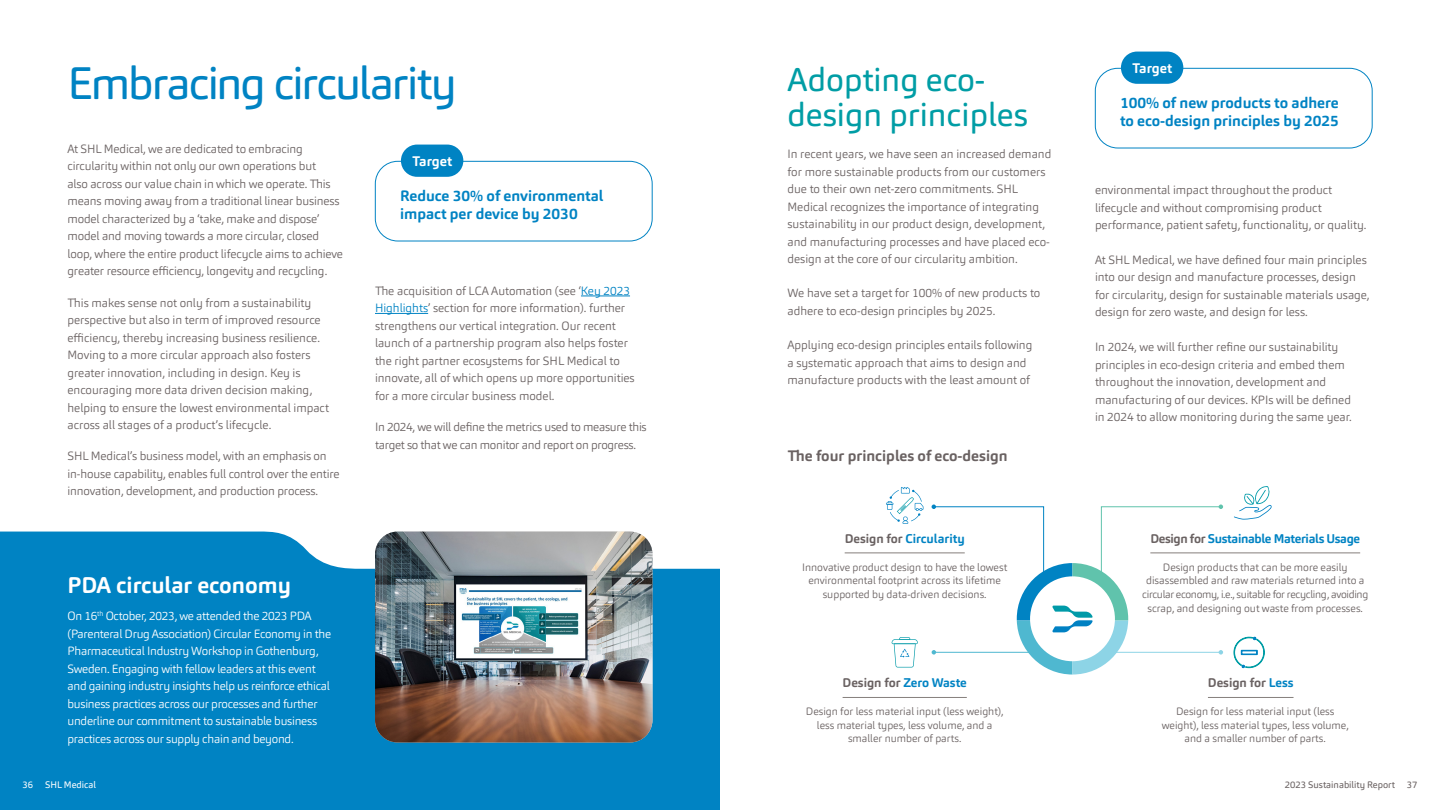
<style>
.page{position:relative;width:1440px;height:810px;background:#fff}
.page>*{position:absolute;margin:0;border:0;box-sizing:border-box;transform-origin:0 0}
.t1{font:45px "Carnas";letter-spacing:-.04em;color:#0083c3}
.t2{font:32.5px/35px "Carnas";color:#009da5}
.t3{font:700 22.5px "Carnas";color:#fff}
.t4{font:700 15px/17.5px "Carnas";color:#0083c3}
.t5{font:700 15px "Carnas";color:#6a6262}
.t6{font:700 13.75px "Carnas";color:#fff}
.t7{font:700 12.5px "Carnas";letter-spacing:-.025em;color:#0083c3}
.t8{font:700 12.5px "Carnas";color:#6a6262}
.t9{font:700 12.5px "Carnas";color:#0083c3}
.t10{font:300 11.88px/17.5px "Carnas";color:#6a6262}
.t11{font:300 11.88px/17.5px "Carnas";letter-spacing:-.02em;color:#fff}
.t12{font:300 11.88px/17.5px "Carnas";letter-spacing:-.02em;color:#6a6262}
.t13{font:300 10.62px/13.8px "Carnas";color:#6a6262;text-align:center}
.t14{font:9.38px "Carnas";color:#6a6262}
.t15{font:9.38px "Carnas";color:#fff}
.s1{color:#0083c3}
.s2{color:#6a6262}
</style>
<div class="page">
<hr style="left:581px;top:296px;width:49px;height:1px;background:#0083c3">
<hr style="left:375px;top:313px;width:53px;height:1px;background:#0083c3">
<div style="left:0;top:531px;width:720px;height:279px;background:#0083c3"></div>
<img style="left:375px;top:532px;width:277px;height:210px">
<div style="left:375px;top:161px;width:277px;height:80px;border:1px solid #0083c3;border-radius:22px"></div>
<div style="left:401px;top:145px;width:62px;height:32px;background:#0083c3;border-radius:16px"></div>
<div style="left:1095px;top:68px;width:277px;height:80px;border:1px solid #0083c3;border-radius:22px"></div>
<div style="left:1121px;top:52px;width:62px;height:32px;background:#0083c3;border-radius:16px"></div>
<hr style="left:843px;top:697px;width:124px;height:1px;background:#867f7c">
<hr style="left:1208px;top:697px;width:86px;height:1px;background:#867f7c">
<hr style="left:845px;top:553px;width:120px;height:1px;background:#867f7c">
<hr style="left:1150px;top:553px;width:210px;height:1px;background:#867f7c">
<svg style="left:892px;top:637px;width:26px;height:31px"></svg>
<svg style="left:886px;top:487px;width:37px;height:37px"></svg>
<svg style="left:1234px;top:486px;width:38px;height:34px"></svg>
<svg style="left:1234px;top:637px;width:31px;height:31px"></svg>
<svg style="left:932px;top:505px;width:291px;height:170px"></svg>
<h1 class="t1" style="left:68px;top:55px;width:391px">Embracing circularity</h1>
<p class="t10" style="left:68px;top:140px;width:277px">At SHL Medical, we are dedicated to embracing circularity within not only our own operations but<br>also across our value chain in which we operate. This means moving away from a traditional linear business model characterized by a ‘take, make and dispose’ model and moving towards a more circular, closed loop, where the entire product lifecycle aims to achieve greater resource efficiency, longevity and recycling.</p>
<p class="t10" style="left:68px;top:294px;width:263px">This makes sense not only from a sustainability perspective but also in term of improved resource efficiency, thereby increasing business resilience.<br>Moving to a more circular approach also fosters greater innovation, including in design. Key is encouraging more data driven decision making, helping to ensure the lowest environmental impact across all stages of a product’s lifecycle.</p>
<p class="t10" style="left:68px;top:447px;width:274px">SHL Medical’s business model, with an emphasis on in-house capability, enables full control over the entire innovation, development, and production process.</p>
<p class="t6" style="left:412px;top:152px;width:41px">Target</p>
<p class="t4" style="left:400px;top:187px;width:205px">Reduce 30% of environmental impact per device by 2030</p>
<p class="t10" style="left:375px;top:282px;width:261px">The acquisition of LCA Automation (see ‘<span class="s1">Key 2023<br>Highlights</span>’ section for more information). further strengthens our vertical integration. Our recent launch of a partnership program also helps foster the right partner ecosystems for SHL Medical to innovate, all of which opens up more opportunities for a more circular business model.</p>
<p class="t12" style="left:375px;top:418px;width:273px">In 2024, we will define the metrics used to measure this target so that we can monitor and report on progress.</p>
<h3 class="t3" style="left:68px;top:570px;width:225px">PDA circular economy</h3>
<p class="t11" style="left:68px;top:607px;width:265px">On 16<sup>th</sup> October, 2023, we attended the 2023 PDA (Parenteral Drug Association) Circular Economy in the Pharmaceutical Industry Workshop in Gothenburg, Sweden. Engaging with fellow leaders at this event and gaining industry insights help us reinforce ethical business practices across our processes and further underline our commitment to sustainable business practices across our supply chain and beyond.</p>
<h2 class="t2" style="left:788px;top:62px;width:242px">Adopting eco&shy;design principles</h2>
<p class="t10" style="left:788px;top:145px;width:265px">In recent years, we have seen an increased demand for more sustainable products from our customers due to their own net-zero commitments. SHL Medical recognizes the importance of integrating sustainability in our product design, development, and manufacturing processes and have placed eco&shy;design at the core of our circularity ambition.</p>
<p class="t10" style="left:788px;top:284px;width:254px">We have set a target for 100% of new products to adhere to eco-design principles by 2025.</p>
<p class="t10" style="left:788px;top:336px;width:246px">Applying eco-design principles entails following a systematic approach that aims to design and manufacture products with the least amount of</p>
<p class="t5" style="left:788px;top:447px;width:222px">The four principles of eco-design</p>
<p class="t6" style="left:1132px;top:59px;width:41px">Target</p>
<p class="t4" style="left:1120px;top:94px;width:221px">100% of new products to adhere to eco-design principles by 2025</p>
<p class="t10" style="left:1095px;top:181px;width:273px">environmental impact throughout the product lifecycle and without compromising product performance, patient safety, functionality, or quality.</p>
<p class="t10" style="left:1095px;top:251px;width:276px">At SHL Medical, we have defined four main principles into our design and manufacture processes, design for circularity, design for sustainable materials usage, design for zero waste, and design for less.</p>
<p class="t10" style="left:1095px;top:338px;width:258px">In 2024, we will further refine our sustainability principles in eco-design criteria and embed them throughout the innovation, development and manufacturing of our devices. KPIs will be defined in 2024 to allow monitoring during the same year.</p>
<p class="t9" style="left:845px;top:531px;width:122px"><span class="s2">Design for</span> Circularity</p>
<p class="t7" style="left:1150px;top:531px;width:211px"><span class="s2">Design for</span> Sustainable Materials Usage</p>
<p class="t13" style="left:802px;top:560px;width:206px">Innovative product design to have the lowest environmental footprint across its lifetime supported by data-driven decisions.</p>
<p class="t13" style="left:1142px;top:560px;width:227px">Design products that can be more easily disassembled and raw materials returned into a circular economy, i.e., suitable for recycling, avoiding scrap, and designing out waste from processes.</p>
<p class="t8" style="left:843px;top:675px;width:126px">Design for <span class="s1">Zero Waste</span></p>
<p class="t8" style="left:1208px;top:675px;width:87px">Design for <span class="s1">Less</span></p>
<p class="t13" style="left:806px;top:704px;width:199px">Design for less material input (less weight), less material types, less volume, and a smaller number of parts.</p>
<p class="t13" style="left:1162px;top:704px;width:188px">Design for less material input (less weight), less material types, less volume, and a smaller number of parts.</p>
<p class="t15" style="left:23px;top:778px;width:12px">36</p>
<p class="t15" style="left:45px;top:778px;width:52px">SHL Medical</p>
<p class="t14" style="left:1285px;top:778px;width:112px">2023 Sustainability Report</p>
<p class="t14" style="left:1407px;top:778px;width:12px">37</p>
</div>
